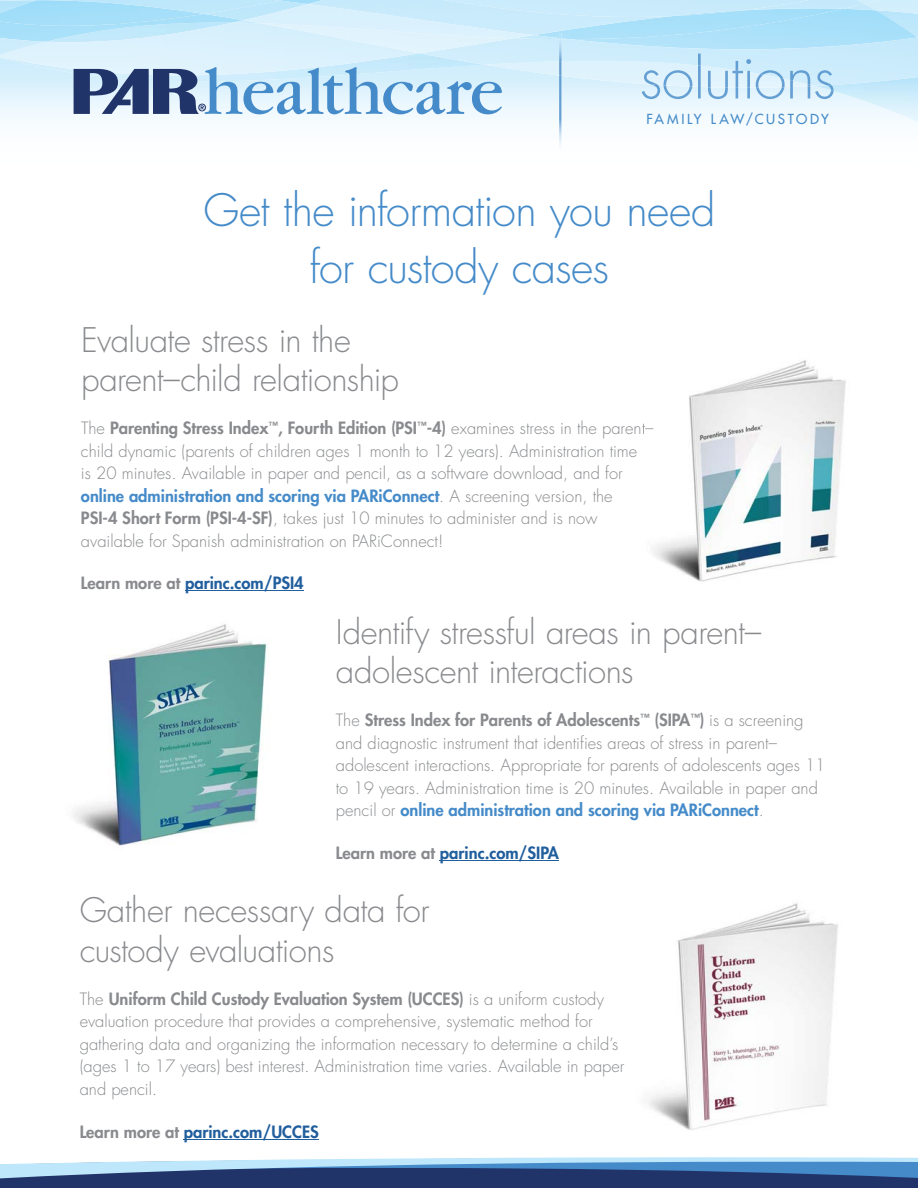
<style>
.page{position:relative;width:918px;height:1188px;background:#fff}
.page>*{position:absolute;margin:0;border:0;box-sizing:border-box;transform-origin:0 0}
.t1{font:300 43.5px/57px "Futura Std";letter-spacing:-.015em;color:#458bc9;text-align:center}
.t2{font:300 33px/39.6px "Futura Std";letter-spacing:-.015em;color:#888a8d}
.t3{font:300 16.5px/22.5px "Futura Std";color:#888a8d}
.t4{font:800 16.5px "Futura Std";color:#215e9e}
.t5{font:500 13.5px "Futura Std";letter-spacing:.19em;color:#458bc9}
.s1{font-weight:800}
.s2{font-weight:800;color:#458bc9}
.s3{color:#888a8d}
</style>
<div class="page">
<hr style="left:185px;top:591px;width:119px;height:1px;background:#215e9e">
<svg style="left:0;top:1157px;width:918px;height:31px;background:#5978a4"></svg>
<img style="left:0;top:75px;width:918px;height:47px">
<img style="left:502px;top:86px;width:313px;height:2px">
<img style="left:0;top:0;width:918px;height:37px">
<img style="left:37px;top:0;width:244px;height:14px">
<img style="left:420px;top:37px;width:498px;height:49px">
<img style="left:204px;top:1px;width:365px;height:38px">
<img style="left:876px;top:0;width:42px;height:14px">
<img style="left:876px;top:0;width:3px;height:4px">
<img style="left:0;top:20px;width:261px;height:35px">
<img style="left:864px;top:0;width:12px;height:17px">
<img style="left:308px;top:0;width:556px;height:35px">
<img style="left:261px;top:38px;width:253px;height:15px">
<img style="left:243px;top:4px;width:291px;height:34px">
<svg style="left:74px;top:67px;width:428px;height:47px;background:#9bb9d6"></svg>
<img style="left:559px;top:39px;width:3px;height:107px">
<svg style="left:559px;top:34px;width:3px;height:5px"></svg>
<svg style="left:698px;top:87px;width:3px;height:12px"></svg>
<img style="left:698px;top:66px;width:3px;height:21px">
<img style="left:698px;top:54px;width:53px;height:12px">
<svg style="left:736px;top:88px;width:2px;height:11px"></svg>
<img style="left:732px;top:70px;width:11px;height:18px">
<img style="left:815px;top:90px;width:19px;height:9px">
<svg style="left:827px;top:85px;width:7px;height:6px"></svg>
<img style="left:817px;top:70px;width:15px;height:15px">
<img style="left:790px;top:85px;width:20px;height:14px">
<img style="left:790px;top:70px;width:20px;height:15px">
<img style="left:756px;top:74px;width:29px;height:25px">
<img style="left:760px;top:70px;width:23px;height:8px">
<img style="left:663px;top:87px;width:29px;height:12px">
<img style="left:663px;top:70px;width:29px;height:17px">
<img style="left:642px;top:85px;width:18px;height:14px">
<img style="left:644px;top:70px;width:15px;height:15px">
<svg style="left:747px;top:88px;width:3px;height:11px"></svg>
<img style="left:747px;top:72px;width:3px;height:16px">
<svg style="left:736px;top:61px;width:14px;height:11px"></svg>
<img style="left:708px;top:71px;width:20px;height:28px">
<hr style="left:440px;top:860px;width:119px;height:1px;background:#215e9e">
<img style="left:653px;top:360px;width:193px;height:222px">
<img style="left:643px;top:423px;width:10px;height:11px">
<img style="left:73px;top:624px;width:194px;height:222px">
<hr style="left:184px;top:1139px;width:135px;height:1px;background:#215e9e">
<img style="left:648px;top:903px;width:190px;height:227px">
<p class="t5" style="left:646px;top:110px;width:184px">FAMILY LAW/CUSTODY</p>
<h1 class="t1" style="left:204px;top:183px;width:513px">Get the information you need for custody cases</h1>
<h2 class="t2" style="left:81px;top:321px;width:319px">Evaluate stress in the parent–child relationship</h2>
<p class="t3" style="left:81px;top:417px;width:574px">The <span class="s1">Parenting Stress Index</span><sup>™</sup><span class="s1">, Fourth Edition (PSI</span><sup>™</sup><span class="s1">-4)</span> examines stress in the parent– child dynamic (parents of children ages 1 month to 12 years). Administration time<br>is 20 minutes. Available in paper and pencil, as a software download, and for <span class="s2">online administration and scoring via PARiConnect</span>. A screening version, the<br><span class="s1">PSI-4 Short Form (PSI-4-SF)</span>, takes just 10 minutes to administer and is now available for Spanish administration on PARiConnect!</p>
<p class="t4" style="left:81px;top:573px;width:224px"><span class="s3">Learn more at</span> parinc.com/PSI4</p>
<h2 class="t2" style="left:336px;top:613px;width:427px">Identify stressful areas in parent– adolescent interactions</h2>
<p class="t3" style="left:336px;top:709px;width:491px">The <span class="s1">Stress Index for Parents of Adolescents</span><sup>™</sup> <span class="s1">(SIPA</span><sup>™</sup><span class="s1">)</span> is a screening and diagnostic instrument that identifies areas of stress in parent– adolescent interactions. Appropriate for parents of adolescents ages 11 to 19 years. Administration time is 20 minutes. Available in paper and pencil or <span class="s2">online administration and scoring via PARiConnect</span>.</p>
<p class="t4" style="left:336px;top:842px;width:225px"><span class="s3">Learn more at</span> parinc.com/SIPA</p>
<h2 class="t2" style="left:80px;top:892px;width:351px">Gather necessary data for custody evaluations</h2>
<p class="t3" style="left:80px;top:988px;width:546px">The <span class="s1">Uniform Child Custody Evaluation System (UCCES)</span> is a uniform custody evaluation procedure that provides a comprehensive, systematic method for gathering data and organizing the information necessary to determine a child’s (ages 1 to 17 years) best interest. Administration time varies. Available in paper and pencil.</p>
<p class="t4" style="left:80px;top:1121px;width:241px"><span class="s3">Learn more at</span> parinc.com/UCCES</p>
</div>
